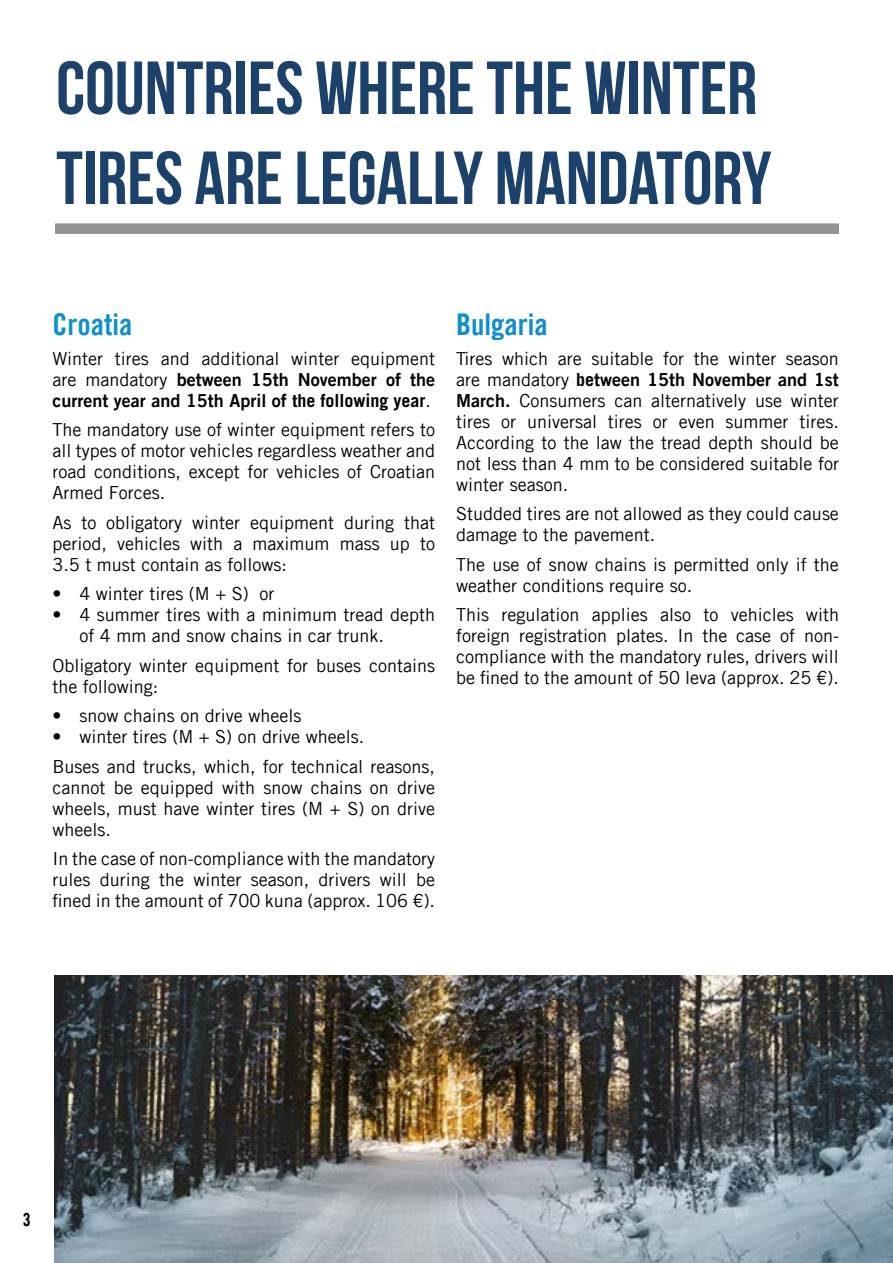
<style>
.page{position:relative;width:893px;height:1263px;background:#fff}
.page>*{position:absolute;margin:0;border:0;box-sizing:border-box;transform-origin:0 0}
.t1{font:75px/90px "Bebas Neue";color:#1c426b}
.t2{font:30px "Trade Gothic LT Com Bd Cn 20";color:#0e8ece}
.t3{font:18px/21px "Trade Gothic LT Com";color:#000;text-align:justify}
.t4{font:18px/21px "Trade Gothic LT Com Bd 2";color:#000}
.t5{font:18px "Trade Gothic LT Com Bd Cn 20";color:#000}
.s1{font-family:"Trade Gothic LT Com"}
.s2{font-family:"Trade Gothic LT Com";font-weight:700}
.s3{font-family:"Trade Gothic LT Com Bd 2"}
</style>
<div class="page">
<div style="left:55px;top:223px;width:784px;height:11px;background:#949494"></div>
<img style="left:54px;top:976px;width:839px;height:287px">
<h1 class="t1" style="left:56px;top:42px;width:717px">COUNTRIES WHERE THE WINTER<br>TIRES ARE LEGALLY MANDATORY</h1>
<h2 class="t2" style="left:52px;top:306px;width:81px">Croatia</h2>
<p class="t3" style="left:52px;top:347px;width:384px">Winter tires and additional winter equipment</p>
<p class="t4" style="left:52px;top:368px;width:384px"><span class="s1">are mandatory</span> between 15th November of the current year and 15th April of <span class="s2">the following year</span><span class="s1">.</span></p>
<p class="t3" style="left:52px;top:419px;width:384px">The mandatory use of winter equipment refers to all types of motor vehicles regardless weather and road conditions, except for vehicles of Croatian Armed Forces.</p>
<p class="t3" style="left:52px;top:511px;width:384px">As to obligatory winter equipment during that period, vehicles with a maximum mass up to 3.5 t must contain as follows:</p>
<p class="t3" style="left:52px;top:583px;width:224px">• 4 winter tires (M + S) or</p>
<p class="t3" style="left:79px;top:604px;width:357px;text-indent:-27px">• 4 summer tires with a minimum tread depth of 4 mm and snow chains in car trunk.</p>
<p class="t3" style="left:52px;top:655px;width:384px">Obligatory winter equipment for buses contains the following:</p>
<p class="t3" style="left:52px;top:705px;width:250px">• snow chains on drive wheels</p>
<p class="t3" style="left:52px;top:722px;width:384px;line-height:29.5px">• winter tires (M + S) on drive wheels.<br>Buses and trucks, which, for technical reasons,</p>
<p class="t3" style="left:52px;top:777px;width:384px">cannot be equipped with snow chains on drive wheels, must have winter tires (M + S) on drive wheels.</p>
<p class="t3" style="left:52px;top:848px;width:384px">In the case of non-compliance with the mandatory rules during the winter season, drivers will be fined in the amount of 700 kuna (approx. 106 €).</p>
<h2 class="t2" style="left:456px;top:306px;width:93px">Bulgaria</h2>
<p class="t3" style="left:456px;top:347px;width:384px">Tires which are suitable for the winter season</p>
<p class="t4" style="left:456px;top:368px;width:384px"><span class="s1">are mandatory</span> <span class="s2">be</span>tween 15th November and 1st</p>
<p class="t3" style="left:456px;top:389px;width:384px"><span class="s3">March.</span> Consumers can alternatively use winter tires or universal tires or even summer tires.<br>According to the law the tread depth should be not less than 4 mm to be considered suitable for winter season.</p>
<p class="t3" style="left:456px;top:503px;width:384px">Studded tires are not allowed as they could cause damage to the pavement.</p>
<p class="t3" style="left:456px;top:553px;width:384px">The use of snow chains is permitted only if the weather conditions require so.</p>
<p class="t3" style="left:456px;top:604px;width:384px">This regulation applies also to vehicles with foreign registration plates. In the case of non&shy;compliance with the mandatory rules, drivers will be fined to the amount of 50 leva (approx. 25 €).</p>
<p class="t5" style="left:23px;top:1209px;width:9px">3</p>
</div>
